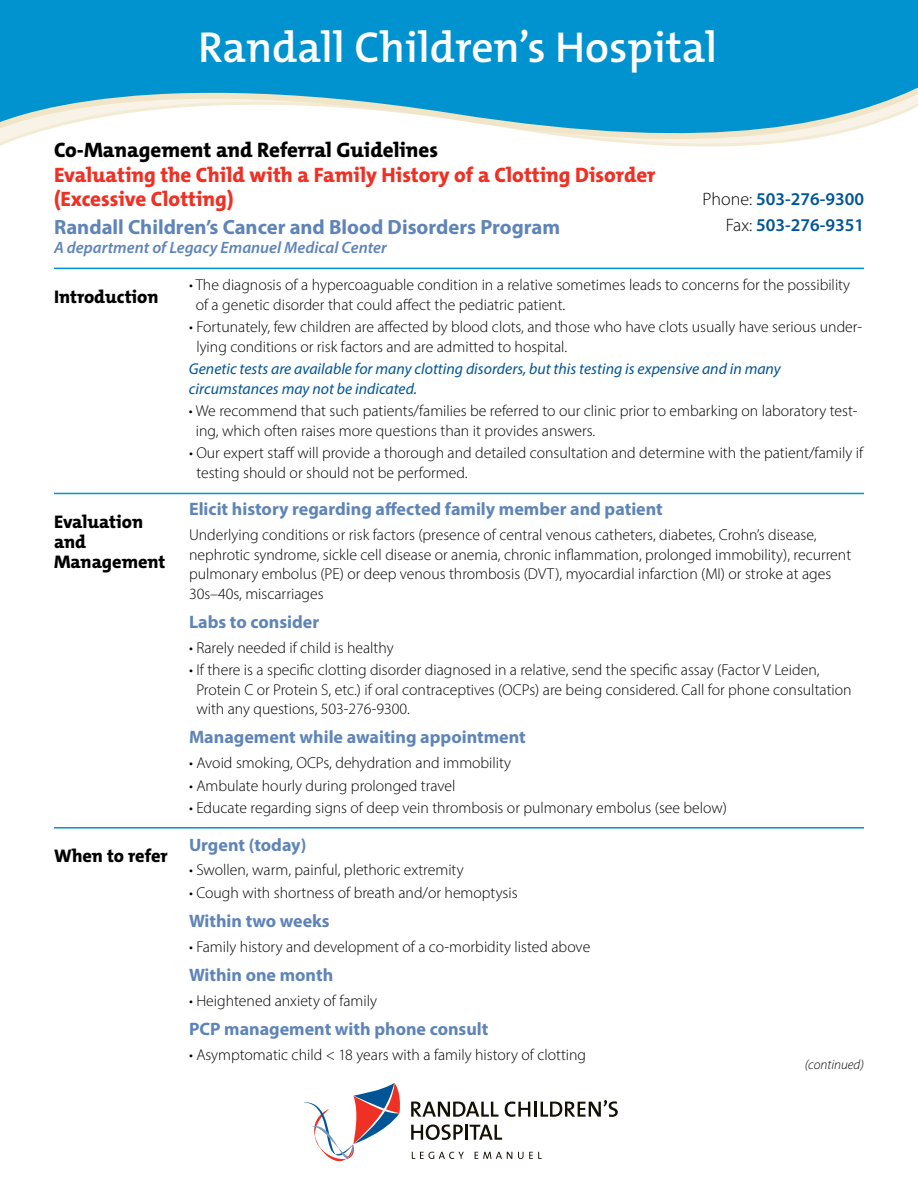
<style>
.page{position:relative;width:918px;height:1188px;background:#fff}
.page>*{position:absolute;margin:0;border:0;box-sizing:border-box;transform-origin:0 0}
.t1{font:600 43.5px "The Mix C4 s";color:#fff}
.t2{font:800 21px/24px "The Mix C4 s";color:#ee3124}
.t3{font:800 21px "The Mix C4 s";color:#000}
.t4{font:700 20.7px "Myriad Pro";color:#5e84b8}
.t5{font:800 18.3px/20.2px "The Mix C4 s";color:#000}
.t6{font:700 18px "Myriad Pro";color:#5e84b8}
.t7{font:600 18px/25.5px "Myriad Pro";color:#005596;text-align:right}
.t8{font:italic 600 16.5px "Myriad Pro";color:#5e84b8}
.t9{font:300 15.75px/19.5px "Myriad Pro";color:#000}
.t10{font:italic 15.75px/19.5px "Myriad Pro";color:#005596}
.t11{font:italic 300 13.5px "Myriad Pro";color:#000}
.s1{font-weight:300;color:#000}
</style>
<div class="page">
<div style="left:0;top:0;width:918px;height:62px;background:#0093d0"></div>
<svg style="left:0;top:62px;width:918px;height:85px"></svg>
<hr style="left:54px;top:493px;width:810px;height:1px;background:#0093d0">
<hr style="left:54px;top:827px;width:810px;height:2px;background:#0093d0">
<hr style="left:54px;top:268px;width:810px;height:1px;background:#0093d0">
<svg style="left:304px;top:1083px;width:96px;height:78px"></svg>
<svg style="left:412px;top:1152px;width:52px;height:7px"></svg>
<svg style="left:475px;top:1152px;width:37px;height:7px"></svg>
<svg style="left:518px;top:1152px;width:24px;height:7px"></svg>
<svg style="left:411px;top:1102px;width:87px;height:15px"></svg>
<svg style="left:505px;top:1102px;width:25px;height:15px"></svg>
<hr style="left:534px;top:1102px;width:3px;height:15px;background:#141006">
<svg style="left:541px;top:1100px;width:77px;height:17px"></svg>
<svg style="left:411px;top:1124px;width:52px;height:16px"></svg>
<hr style="left:465px;top:1125px;width:3px;height:15px;background:#141006">
<svg style="left:470px;top:1125px;width:32px;height:15px"></svg>
<h1 class="t1" style="left:198px;top:20px;width:520px">Randall Children’s Hospital</h1>
<h2 class="t3" style="left:54px;top:137px;width:386px">Co-Management and Referral Guidelines</h2>
<h2 class="t2" style="left:54px;top:163px;width:603px">Evaluating the Child with a Family History of a Clotting Disorder (Excessive Clotting)</h2>
<h3 class="t4" style="left:54px;top:213px;width:508px">Randall Children’s Cancer and Blood Disorders Program</h3>
<p class="t8" style="left:54px;top:237px;width:334px">A department of Legacy Emanuel Medical Center</p>
<p class="t7" style="left:703px;top:186px;width:163px"><span class="s1">Phone:</span> 503-276-9300<br><span class="s1">Fax:</span> 503-276-9351</p>
<p class="t5" style="left:54px;top:287px;width:106px">Introduction</p>
<p class="t5" style="left:54px;top:512px;width:113px">Evaluation and<br>Management</p>
<p class="t5" style="left:54px;top:846px;width:115px">When to refer</p>
<p class="t9" style="left:196px;top:275px;width:656px;text-indent:-7px">• The diagnosis of a hypercoaguable condition in a relative sometimes leads to concerns for the possibility of a genetic disorder that could affect the pediatric patient.</p>
<p class="t9" style="left:196px;top:317px;width:667px;text-indent:-7px">• Fortunately, few children are affected by blood clots, and those who have clots usually have serious under&shy;lying conditions or risk factors and are admitted to hospital.</p>
<p class="t10" style="left:189px;top:359px;width:593px">Genetic tests are available for many clotting disorders, but this testing is expensive and in many circumstances may not be indicated.</p>
<p class="t9" style="left:196px;top:401px;width:663px;text-indent:-7px">• We recommend that such patients/families be referred to our clinic prior to embarking on laboratory test&shy;ing, which often raises more questions than it provides answers.</p>
<p class="t9" style="left:196px;top:443px;width:668px;text-indent:-7px">• Our expert staff will provide a thorough and detailed consultation and determine with the patient/family if testing should or should not be performed.</p>
<p class="t6" style="left:189px;top:498px;width:475px">Elicit history regarding affected family member and patient</p>
<p class="t9" style="left:189px;top:525px;width:664px">Underlying conditions or risk factors (presence of central venous catheters, diabetes, Crohn’s disease, nephrotic syndrome, sickle cell disease or anemia, chronic inflammation, prolonged immobility), recurrent pulmonary embolus (PE) or deep venous thrombosis (DVT), myocardial infarction (MI) or stroke at ages 30s–40s, miscarriages</p>
<p class="t6" style="left:189px;top:610px;width:132px">Labs to consider</p>
<p class="t9" style="left:189px;top:637px;width:206px">• Rarely needed if child is healthy</p>
<p class="t9" style="left:196px;top:660px;width:657px;text-indent:-7px">• If there is a specific clotting disorder diagnosed in a relative, send the specific assay (Factor V Leiden,<br>Protein C or Protein S, etc.) if oral contraceptives (OCPs) are being considered. Call for phone consultation with any questions, 503-276-9300.</p>
<p class="t6" style="left:189px;top:726px;width:338px">Management while awaiting appointment</p>
<p class="t9" style="left:189px;top:753px;width:324px">• Avoid smoking, OCPs, dehydration and immobility</p>
<p class="t9" style="left:189px;top:775px;width:268px">• Ambulate hourly during prolonged travel</p>
<p class="t9" style="left:189px;top:798px;width:540px">• Educate regarding signs of deep vein thrombosis or pulmonary embolus (see below)</p>
<p class="t6" style="left:189px;top:833px;width:119px">Urgent (today)</p>
<p class="t9" style="left:189px;top:860px;width:276px">• Swollen, warm, painful, plethoric extremity</p>
<p class="t9" style="left:189px;top:883px;width:330px">• Cough with shortness of breath and/or hemoptysis</p>
<p class="t6" style="left:189px;top:909px;width:142px">Within two weeks</p>
<p class="t9" style="left:189px;top:937px;width:403px">• Family history and development of a co-morbidity listed above</p>
<p class="t6" style="left:189px;top:963px;width:146px">Within one month</p>
<p class="t9" style="left:189px;top:991px;width:190px">• Heightened anxiety of family</p>
<p class="t6" style="left:189px;top:1017px;width:301px">PCP management with phone consult</p>
<p class="t9" style="left:189px;top:1045px;width:399px">• Asymptomatic child &lt; 18 years with a family history of clotting</p>
<p class="t11" style="left:805px;top:1057px;width:61px">(continued)</p>
</div>
